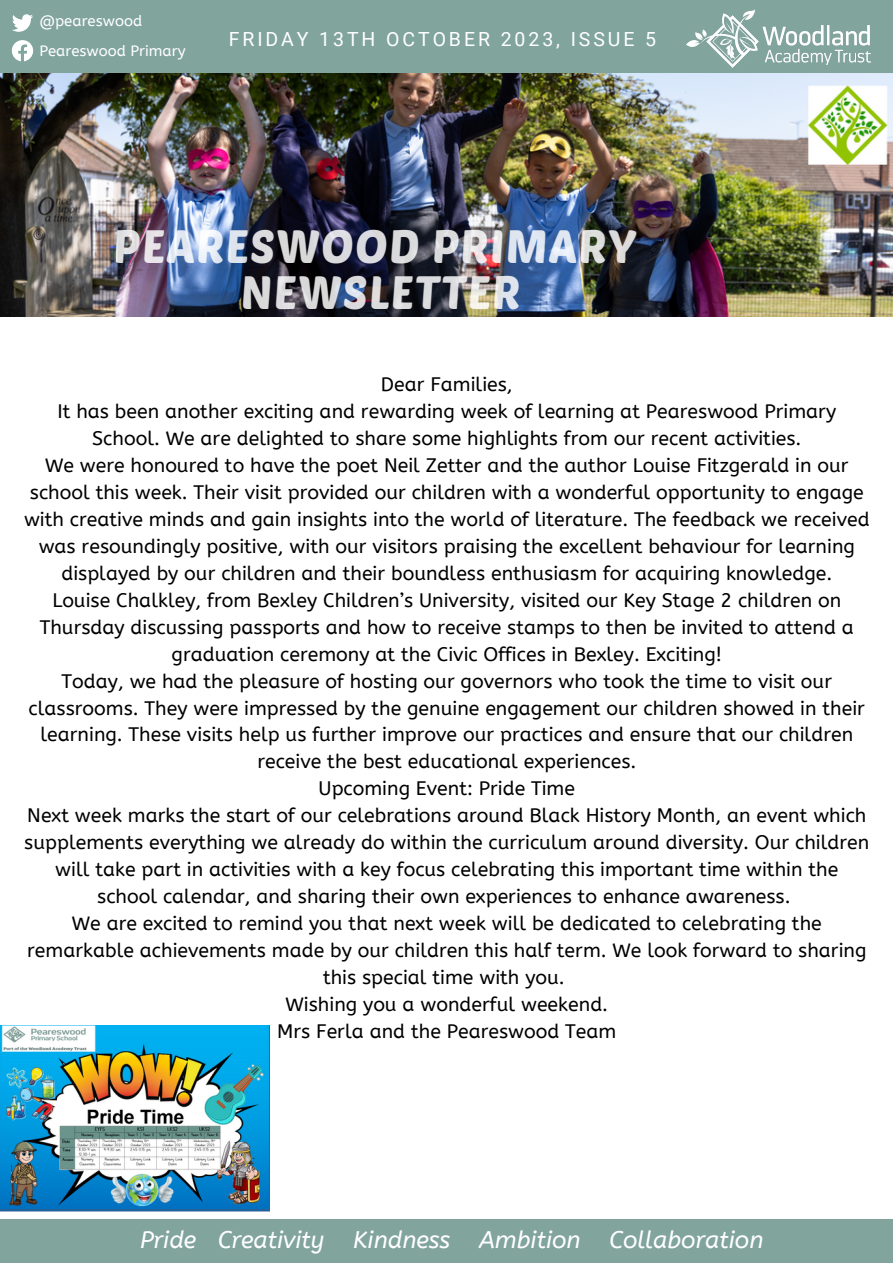
<style>
.page{position:relative;width:893px;height:1264px;background:#fff}
.page>*{position:absolute;margin:0;border:0;box-sizing:border-box;transform-origin:0 0}
.t1{font:46.05px/46px "Poetsen One";letter-spacing:.025em;color:#fff;text-align:center}
.t2{font:italic 24px "A Bee Zee";color:#fff}
.t3{font:19.5px/27px "A Bee Zee";color:#000;text-align:center}
.t4{font:19.5px "Roboto";letter-spacing:.15em;color:#fff}
.t5{font:15px "A Bee Zee";color:#fff}
</style>
<div class="page">
<div style="left:0;top:0;width:892px;height:73px;background:#81a49d"></div>
<img style="left:686px;top:9px;width:183px;height:58px">
<svg style="left:12px;top:14px;width:21px;height:18px"></svg>
<svg style="left:12px;top:40px;width:21px;height:21px"></svg>
<div style="left:0;top:1218px;width:892px;height:44px;background:#81a49d"></div>
<img style="left:0;top:73px;width:892px;height:243px">
<img style="left:0;top:1025px;width:270px;height:185px">
<p class="t5" style="left:39px;top:13px;width:104px">@peareswood</p>
<p class="t5" style="left:39px;top:42px;width:148px">Peareswood Primary</p>
<p class="t4" style="left:229px;top:28px;width:429px">FRIDAY 13TH OCTOBER 2023, ISSUE 5</p>
<h1 class="t1" style="left:114px;top:221px;width:524px">PEARESWOOD PRIMARY<br>NEWSLETTER</h1>
<p class="t3" style="left:381px;top:371px;width:133px">Dear Families,</p>
<p class="t3" style="left:57px;top:397px;width:780px">It has been another exciting and rewarding week of learning at Peareswood Primary<br>School. We are delighted to share some highlights from our recent activities.</p>
<p class="t3" style="left:24px;top:451px;width:847px">We were honoured to have the poet Neil Zetter and the author Louise Fitzgerald in our school this week. Their visit provided our children with a wonderful opportunity to engage with creative minds and gain insights into the world of literature. The feedback we received was resoundingly positive, with our visitors praising the excellent behaviour for learning displayed by our children and their boundless enthusiasm for acquiring knowledge.</p>
<p class="t3" style="left:40px;top:586px;width:815px">Louise Chalkley, from Bexley Children’s University, visited our Key Stage 2 children on<br>Thursday discussing passports and how to receive stamps to then be invited to attend a graduation ceremony at the Civic Offices in Bexley. Exciting!</p>
<p class="t3" style="left:29px;top:667px;width:837px">Today, we had the pleasure of hosting our governors who took the time to visit our classrooms. They were impressed by the genuine engagement our children showed in their learning. These visits help us further improve our practices and ensure that our children receive the best educational experiences.</p>
<p class="t3" style="left:318px;top:775px;width:258px">Upcoming Event: Pride Time</p>
<p class="t3" style="left:24px;top:802px;width:846px">Next week marks the start of our celebrations around Black History Month, an event which supplements everything we already do within the curriculum around diversity. Our children will take part in activities with a key focus celebrating this important time within the school calendar, and sharing their own experiences to enhance awareness.</p>
<p class="t3" style="left:27px;top:910px;width:840px">We are excited to remind you that next week will be dedicated to celebrating the remarkable achievements made by our children this half term. We look forward to sharing this special time with you.</p>
<p class="t3" style="left:285px;top:991px;width:324px">Wishing you a wonderful weekend.</p>
<p class="t3" style="left:277px;top:1018px;width:340px">Mrs Ferla and the Peareswood Team</p>
<p class="t2" style="left:176px;top:1217px;width:552px">Resilience Teamwork Respect Pride Curiosity</p>
<p class="t2" style="left:140px;top:1225px;width:624px">Pride Creativity Kindness Ambition Collaboration</p>
</div>
